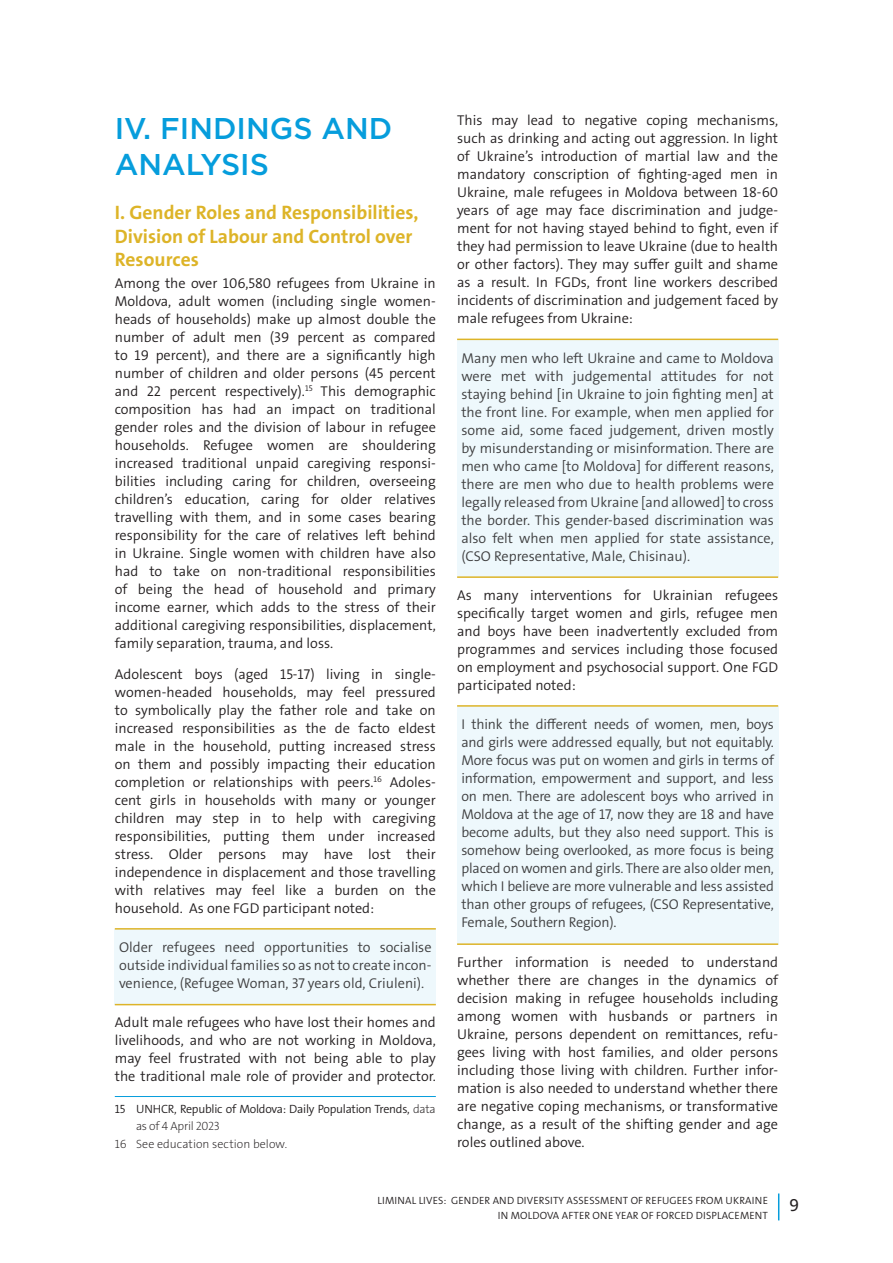
<style>
.page{position:relative;width:893px;height:1263px;background:#fff}
.page>*{position:absolute;margin:0;border:0;box-sizing:border-box;transform-origin:0 0}
.t1{font:500 30px/36px "Gotham";color:#069ddc}
.t2{font:700 19.5px/23.4px "The Sans";color:#ddb428}
.t3{font:500 16.5px "Open Sans";color:#231f20}
.t4{font:300 14.25px/18px "The Sans";color:#231f20;text-align:justify}
.t5{font:300 14.25px/18px "The Sans";color:#3e3e3f;text-align:justify}
.t6{font:300 12px/16.5px "The Sans";letter-spacing:-.02em;color:#231f20}
.t7{font:100 12px "The Sans";letter-spacing:.005em;color:#231f20}
.t8{font:300 10.5px/15px "The Sans";letter-spacing:.015em;color:#231f20;text-align:right}
.s1{font-weight:100}
</style>
<div class="page">
<svg style="left:778px;top:1193px;width:1px;height:27px"></svg>
<div style="left:115px;top:929px;width:321px;height:75px;background:#eef8fc"></div>
<hr style="left:115px;top:1004px;width:321px;height:1px;background:#ddb428">
<hr style="left:115px;top:928px;width:321px;height:1px;background:#ddb428">
<hr style="left:115px;top:1096px;width:321px;height:1px;background:#069ddc">
<div style="left:457px;top:339px;width:321px;height:238px;background:#eef8fc"></div>
<hr style="left:457px;top:576px;width:321px;height:2px;background:#ddb428">
<hr style="left:457px;top:339px;width:321px;height:1px;background:#ddb428">
<div style="left:457px;top:706px;width:321px;height:238px;background:#eef8fc"></div>
<hr style="left:457px;top:943px;width:321px;height:2px;background:#ddb428">
<hr style="left:457px;top:705px;width:321px;height:2px;background:#ddb428">
<h1 class="t1" style="left:115px;top:110px;width:279px">IV. FINDINGS AND<br>ANALYSIS</h1>
<h2 class="t2" style="left:115px;top:201px;width:305px">I. Gender Roles and Responsibilities,<br>Division of Labour and Control over<br>Resources</h2>
<p class="t4" style="left:115px;top:274px;width:323px">Among the over 106,580 refugees from Ukraine in Moldova, adult women (including single women&shy;heads of households) make up almost double the number of adult men (39 percent as compared to 19 percent), and there are a significantly high number of children and older persons (45 percent and 22 percent respectively).<sup>15</sup> This demographic composition has had an impact on traditional gender roles and the division of labour in refugee households. Refugee women are shouldering increased traditional unpaid caregiving responsi&shy;bilities including caring for children, overseeing children’s education, caring for older relatives travelling with them, and in some cases bearing responsibility for the care of relatives left behind in Ukraine. Single women with children have also had to take on non-traditional responsibilities of being the head of household and primary income earner, which adds to the stress of their additional caregiving responsibilities, displacement, family separation, trauma, and loss.</p>
<p class="t4" style="left:115px;top:665px;width:323px">Adolescent boys (aged 15-17) living in single&shy;women-headed households, may feel pressured to symbolically play the father role and take on increased responsibilities as the de facto eldest male in the household, putting increased stress on them and possibly impacting their education completion or relationships with peers.<sup>16</sup> Adoles&shy;cent girls in households with many or younger children may step in to help with caregiving responsibilities, putting them under increased stress. Older persons may have lost their independence in displacement and those travelling with relatives may feel like a burden on the household. As one FGD participant noted:</p>
<p class="t5" style="left:119px;top:938px;width:314px">Older refugees need opportunities to socialise outside individual families so as not to create incon&shy;venience, (Refugee Woman, 37 years old, Criuleni).</p>
<p class="t4" style="left:115px;top:1014px;width:323px">Adult male refugees who have lost their homes and livelihoods, and who are not working in Moldova, may feel frustrated with not being able to play the traditional male role of provider and protector.</p>
<p class="t6" style="left:136px;top:1101px;width:301px;text-indent:-21px">15 UNHCR, Republic of Moldova: Daily Population Trends, <span class="s1">data as of 4 April 2023</span></p>
<p class="t7" style="left:115px;top:1136px;width:174px">16 See education section below.</p>
<p class="t4" style="left:457px;top:112px;width:323px">This may lead to negative coping mechanisms, such as drinking and acting out aggression. In light of Ukraine’s introduction of martial law and the mandatory conscription of fighting-aged men in Ukraine, male refugees in Moldova between 18-60 years of age may face discrimination and judge&shy;ment for not having stayed behind to fight, even if they had permission to leave Ukraine (due to health or other factors). They may suffer guilt and shame as a result. In FGDs, front line workers described incidents of discrimination and judgement faced by male refugees from Ukraine:</p>
<p class="t5" style="left:461px;top:349px;width:314px">Many men who left Ukraine and came to Moldova were met with judgemental attitudes for not staying behind [in Ukraine to join fighting men] at the front line. For example, when men applied for some aid, some faced judgement, driven mostly by misunderstanding or misinformation. There are men who came [to Moldova] for different reasons, there are men who due to health problems were legally released from Ukraine [and allowed] to cross the border. This gender-based discrimination was also felt when men applied for state assistance, (CSO Representative, Male, Chisinau).</p>
<p class="t4" style="left:457px;top:586px;width:323px">As many interventions for Ukrainian refugees specifically target women and girls, refugee men and boys have been inadvertently excluded from programmes and services including those focused on employment and psychosocial support. One FGD participated noted:</p>
<p class="t5" style="left:461px;top:715px;width:314px">I think the different needs of women, men, boys and girls were addressed equally, but not equitably.<br>More focus was put on women and girls in terms of information, empowerment and support, and less on men. There are adolescent boys who arrived in Moldova at the age of 17, now they are 18 and have become adults, but they also need support. This is somehow being overlooked, as more focus is being placed on women and girls. There are also older men, which I believe are more vulnerable and less assisted than other groups of refugees, (CSO Representative, Female, Southern Region).</p>
<p class="t4" style="left:457px;top:953px;width:323px">Further information is needed to understand whether there are changes in the dynamics of decision making in refugee households including among women with husbands or partners in Ukraine, persons dependent on remittances, refu&shy;gees living with host families, and older persons including those living with children. Further infor&shy;mation is also needed to understand whether there are negative coping mechanisms, or transformative change, as a result of the shifting gender and age roles outlined above.</p>
<p class="t8" style="left:378px;top:1193px;width:392px">LIMINAL LIVES: GENDER AND DIVERSITY ASSESSMENT OF REFUGEES FROM UKRAINE<br>IN MOLDOVA AFTER ONE YEAR OF FORCED DISPLACEMENT</p>
<p class="t3" style="left:789px;top:1194px;width:11px">9</p>
</div>
